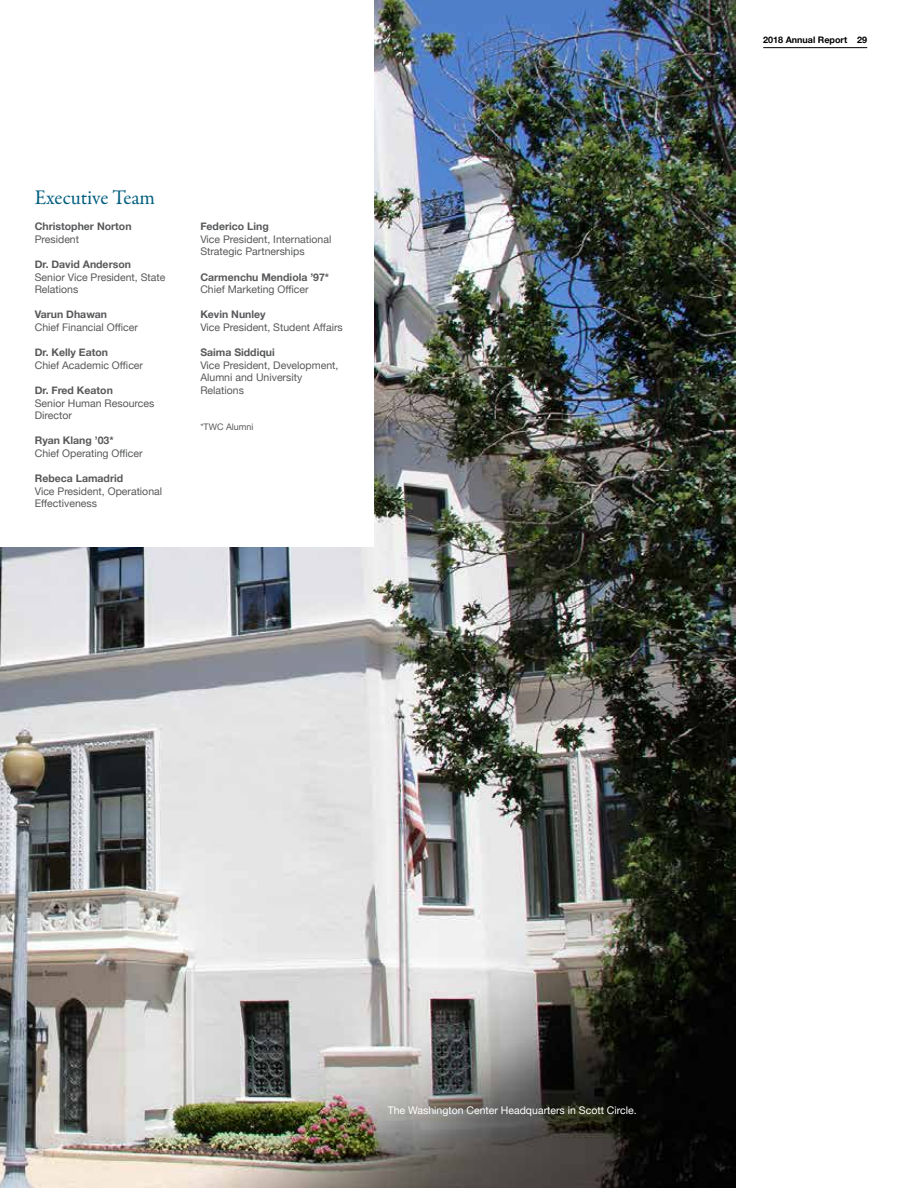
<style>
.page{position:relative;width:918px;height:1188px;background:#fff}
.page>*{position:absolute;margin:0;border:0;box-sizing:border-box;transform-origin:0 0}
.t1{font:21px "Garamond Premr Pro";letter-spacing:-.005em;color:#005d7e}
.t2{font:10.5px/12.6px "Helvetica Neue";color:#58595b}
.t3{font:700 10.5px "Helvetica Neue";color:#58595b}
.t4{font:10.5px "Helvetica Neue";color:#fff}
.t5{font:700 9px "Helvetica Neue";color:#000}
.t6{font:9px "Helvetica Neue";color:#58595b}
</style>
<div class="page">
<img style="left:0;top:0;width:735px;height:1188px">
<hr style="left:763px;top:47px;width:104px;height:1px;background:#000">
<div style="left:0;top:0;width:373px;height:546px;background:#fff"></div>
<h1 class="t1" style="left:35px;top:184px;width:122px">Executive Team</h1>
<p class="t3" style="left:35px;top:218px;width:98px">Christopher Norton</p>
<p class="t2" style="left:35px;top:233px;width:46px">President</p>
<p class="t3" style="left:35px;top:256px;width:98px">Dr. David Anderson</p>
<p class="t2" style="left:35px;top:271px;width:132px">Senior Vice President, State<br>Relations</p>
<p class="t3" style="left:35px;top:306px;width:74px">Varun Dhawan</p>
<p class="t2" style="left:35px;top:322px;width:105px">Chief Financial Officer</p>
<p class="t3" style="left:35px;top:344px;width:75px">Dr. Kelly Eaton</p>
<p class="t2" style="left:35px;top:359px;width:110px">Chief Academic Officer</p>
<p class="t3" style="left:35px;top:382px;width:80px">Dr. Fred Keaton</p>
<p class="t2" style="left:35px;top:397px;width:121px">Senior Human Resources<br>Director</p>
<p class="t3" style="left:35px;top:432px;width:80px">Ryan Klang ’03*</p>
<p class="t2" style="left:35px;top:448px;width:109px">Chief Operating Officer</p>
<p class="t3" style="left:35px;top:470px;width:90px">Rebeca Lamadrid</p>
<p class="t2" style="left:35px;top:485px;width:129px">Vice President, Operational<br>Effectiveness</p>
<p class="t3" style="left:200px;top:218px;width:70px">Federico Ling</p>
<p class="t2" style="left:200px;top:233px;width:133px">Vice President, International<br>Strategic Partnerships</p>
<p class="t3" style="left:200px;top:269px;width:130px">Carmenchu Mendiola ’97*</p>
<p class="t2" style="left:200px;top:284px;width:110px">Chief Marketing Officer</p>
<p class="t3" style="left:200px;top:306px;width:67px">Kevin Nunley</p>
<p class="t2" style="left:200px;top:322px;width:144px">Vice President, Student Affairs</p>
<p class="t3" style="left:200px;top:344px;width:76px">Saima Siddiqui</p>
<p class="t2" style="left:200px;top:359px;width:140px">Vice President, Development,<br>Alumni and University<br>Relations</p>
<p class="t6" style="left:200px;top:420px;width:55px">*TWC Alumni</p>
<p class="t5" style="left:763px;top:33px;width:106px">2018 Annual Report 29</p>
<p class="t4" style="left:388px;top:1102px;width:250px">The Washington Center Headquarters in Scott Circle.</p>
</div>
